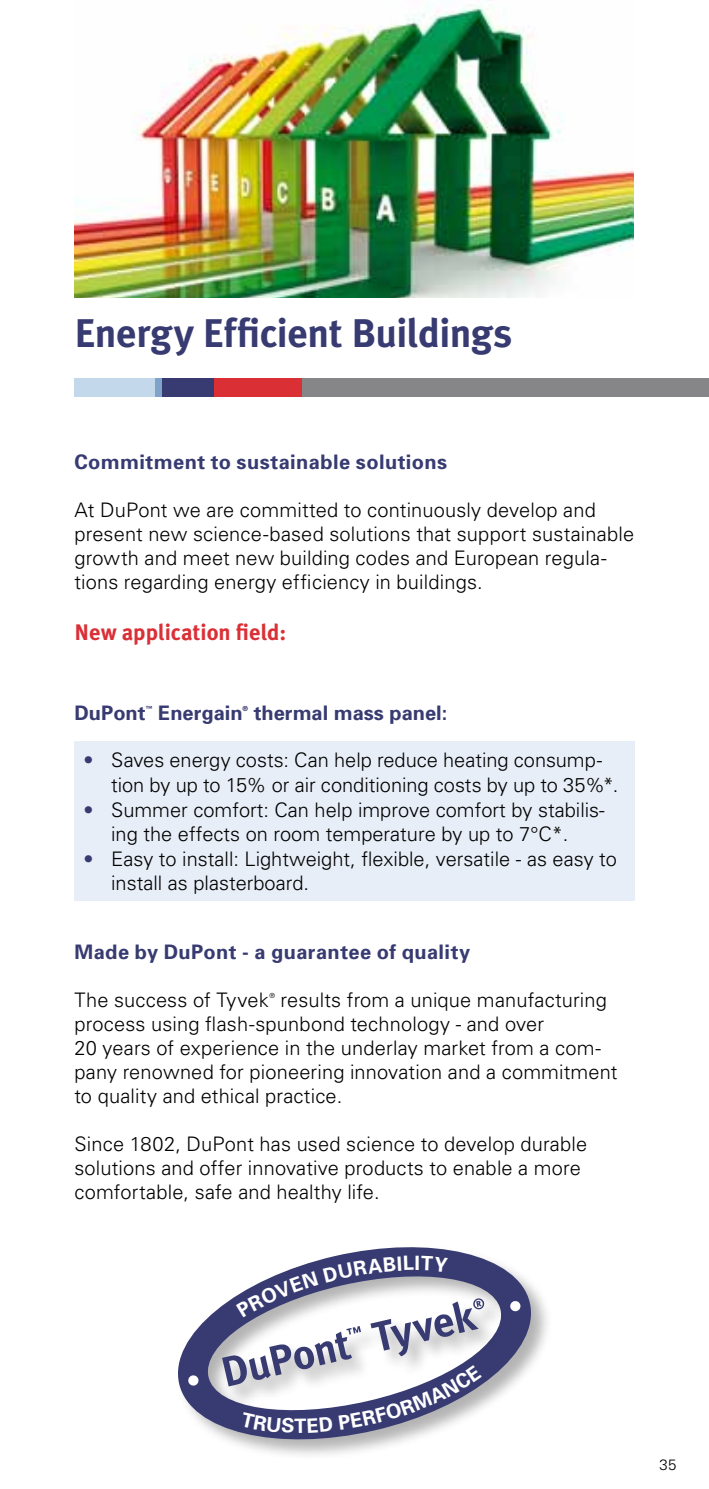
<style>
.page{position:relative;width:709px;height:1489px;background:#fff}
.page>*{position:absolute;margin:0;border:0;box-sizing:border-box;transform-origin:0 0}
.t1{font:700 40px "Meta Plus";letter-spacing:-.01em;color:#383b71}
.t2{font:700 22.5px "Meta Plus";color:#db2f36}
.t3{font:300 20px/24px "Univers";letter-spacing:.005em;color:#000}
.t4{font:700 20px "Univers";letter-spacing:.02em;color:#383b71}
.t5{font:700 20px "Univers";color:#383b71}
.t6{font:700 19.75px "Univers";color:#fff}
.t7{font:300 15px "Univers";color:#000}
.t8{font:700 7px "Univers";color:#383b71}
.t9{font:300 7px "Univers";color:#000}
.s1{color:#383b71}
</style>
<div class="page">
<img style="left:74px;top:0;width:559px;height:298px">
<div style="left:74px;top:378px;width:82px;height:19px;background:#c3d8ea"></div>
<div style="left:155px;top:378px;width:9px;height:19px;background:#80a3c9"></div>
<div style="left:301px;top:378px;width:408px;height:19px;background:#868688"></div>
<div style="left:211px;top:378px;width:90px;height:19px;background:#db2f36"></div>
<div style="left:163px;top:378px;width:51px;height:19px;background:#383b71"></div>
<div style="left:74px;top:741px;width:560px;height:159px;background:#e8eef7"></div>
<div style="left:176px;top:1244px;width:376px;height:216px;background:#000;opacity:.3"></div>
<svg style="left:176px;top:1244px;width:365px;height:208px"></svg>
<div style="left:220px;top:1295px;width:285px;height:111px;background:#000;opacity:.3"></div>
<svg style="left:188px;top:1374px;width:11px;height:11px"></svg>
<svg style="left:509px;top:1300px;width:12px;height:11px"></svg>
<svg style="left:222px;top:1255px;width:263px;height:177px"></svg>
<h1 class="t1" style="left:74px;top:310px;width:439px">Energy Efficient Buildings</h1>
<p class="t4" style="left:74px;top:449px;width:374px">Commitment to sustainable solutions</p>
<p class="t3" style="left:74px;top:497px;width:561px">At DuPont we are committed to continuously develop and present new science-based solutions that support sustainable growth and meet new building codes and European regula&shy;tions regarding energy efficiency in buildings.</p>
<p class="t2" style="left:74px;top:619px;width:213px">New application field:</p>
<p class="t4" style="left:74px;top:700px;width:73px">DuPont</p>
<p class="t8" style="left:146px;top:704px;width:8px">™</p>
<p class="t5" style="left:158px;top:700px;width:86px">Energain</p>
<p class="t8" style="left:243px;top:704px;width:7px">®</p>
<p class="t5" style="left:254px;top:700px;width:195px">thermal mass panel:</p>
<p class="t3" style="left:111px;top:746px;width:508px;line-height:25px;text-indent:-28px"><span class="s1">•</span> Saves energy costs: Can help reduce heating consump&shy;tion by up to 15% or air conditioning costs by up to 35%*.</p>
<p class="t3" style="left:84px;top:797px;width:522px;text-align:center"><span class="s1">•</span> Summer comfort: Can help improve comfort by stabilis&shy;ing the effects on room temperature by up to 7°C*.</p>
<p class="t3" style="left:111px;top:846px;width:507px;text-indent:-28px"><span class="s1">•</span> Easy to install: Lightweight, flexible, versatile - as easy to install as plasterboard.</p>
<p class="t4" style="left:74px;top:938px;width:397px">Made by DuPont - a guarantee of quality</p>
<p class="t3" style="left:74px;top:987px;width:196px">The success of Tyvek</p>
<p class="t9" style="left:269px;top:991px;width:7px">®</p>
<p class="t3" style="left:74px;top:987px;width:544px;text-indent:206px">results from a unique manufacturing process using flash-spunbond technology - and over<br>20 years of experience in the underlay market from a com&shy;pany renowned for pioneering innovation and a commitment to quality and ethical practice.</p>
<p class="t3" style="left:74px;top:1131px;width:514px">Since 1802, DuPont has used science to develop durable solutions and offer innovative products to enable a more comfortable, safe and healthy life.</p>
<p class="t6" style="left:414px;top:1250px;width:7px">I</p>
<p class="t7" style="left:659px;top:1455px;width:19px">35</p>
</div>
